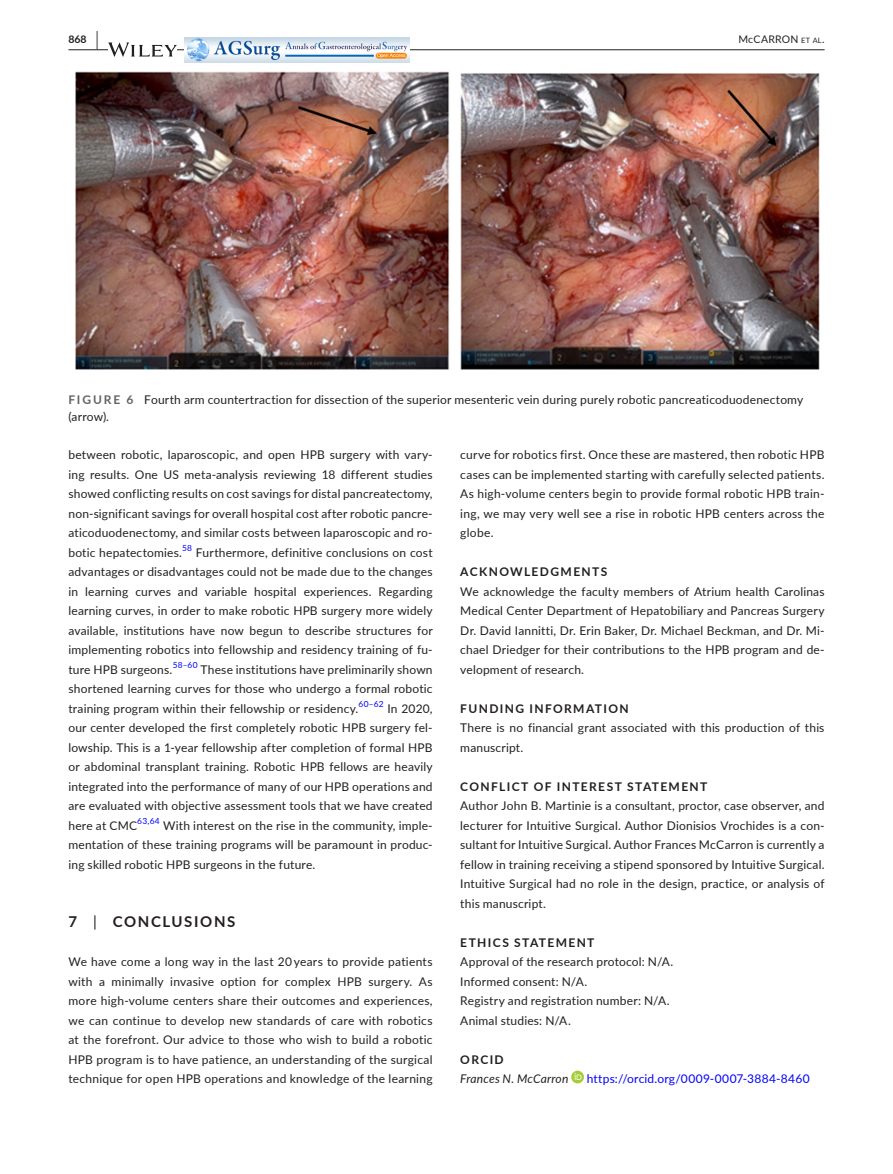
<style>
.page{position:relative;width:893px;height:1174px;background:#fff}
.page>*{position:absolute;margin:0;border:0;box-sizing:border-box;transform-origin:0 0}
.t1{font:700 15px "Lato";letter-spacing:.11em;color:#231f20}
.t2{font:12px/19.5px "Lato";letter-spacing:.015em;color:#231f20;text-align:justify}
.t3{font:700 12px "Lato";letter-spacing:.115em;color:#231f20}
.t4{font:12px "Lato";letter-spacing:.02em;color:#00f}
.t5{font:italic 12px "Lato";letter-spacing:.015em;color:#231f20}
.t6{font:10.5px "Lato";letter-spacing:.025em;color:#231f20}
.t7{font:700 10.5px "Lato";color:#231f20}
.t8{font:8.4px "Lato";letter-spacing:.02em;color:#00f}
.s1{font-size:19.5px}
.s2{font-size:7.35px}
.s3{font-weight:700;color:#636366}
.s4{font-weight:400}
</style>
<div class="page">
<hr style="left:68px;top:49px;width:756px;height:1px;background:#231f20">
<svg style="left:108px;top:42px;width:69px;height:15px"></svg>
<img style="left:185px;top:37px;width:225px;height:25px">
<svg style="left:571px;top:1070px;width:13px;height:13px"></svg>
<svg style="left:575px;top:1073px;width:6px;height:7px"></svg>
<img style="left:75px;top:71px;width:745px;height:299px">
<p class="t7" style="left:68px;top:31px;width:31px">868 <span class="s1">|</span></p>
<p class="t6" style="left:738px;top:31px;width:88px">McCARRON <span class="s2">et al</span>.</p>
<p class="t2" style="left:68px;top:391px;width:736px;line-height:16.5px"><span class="s3">FIGURE 6</span> Fourth arm countertraction for dissection of the superior mesenteric vein during purely robotic pancreaticoduodenectomy (arrow).</p>
<p class="t2" style="left:68px;top:444px;width:366px">between robotic, laparoscopic, and open HPB surgery with vary&shy;ing results. One US meta-analysis reviewing 18 different studies showed conflicting results on cost savings for distal pancreatectomy, non-significant savings for overall hospital cost after robotic pancre&shy;aticoduodenectomy, and similar costs between laparoscopic and ro&shy;botic hepatectomies.</p>
<p class="t8" style="left:182px;top:542px;width:11px">58</p>
<p class="t2" style="left:68px;top:542px;width:366px;text-indent:128px">Furthermore, definitive conclusions on cost advantages or disadvantages could not be made due to the changes in learning curves and variable hospital experiences. Regarding learning curves, in order to make robotic HPB surgery more widely available, institutions have now begun to describe structures for implementing robotics into fellowship and residency training of fu&shy;ture HPB surgeons.</p>
<p class="t8" style="left:173px;top:659px;width:26px">58–60</p>
<p class="t2" style="left:68px;top:659px;width:366px;text-indent:132px">These institutions have preliminarily shown shortened learning curves for those who undergo a formal robotic training program within their fellowship or residency.</p>
<p class="t8" style="left:358px;top:698px;width:27px">60–62</p>
<p class="t2" style="left:68px;top:698px;width:366px;text-indent:319px">In 2020, our center developed the first completely robotic HPB surgery fel&shy;lowship. This is a 1-year fellowship after completion of formal HPB or abdominal transplant training. Robotic HPB fellows are heavily integrated into the performance of many of our HPB operations and are evaluated with objective assessment tools that we have created here at CMC<sup>63,64</sup> With interest on the rise in the community, imple&shy;mentation of these training programs will be paramount in produc&shy;ing skilled robotic HPB surgeons in the future.</p>
<p class="t1" style="left:68px;top:911px;width:168px">7 <span class="s4">|</span> CONCLUSIONS</p>
<p class="t2" style="left:68px;top:951px;width:366px">We have come a long way in the last 20 years to provide patients with a minimally invasive option for complex HPB surgery. As more high-volume centers share their outcomes and experiences, we can continue to develop new standards of care with robotics at the forefront. Our advice to those who wish to build a robotic HPB program is to have patience, an understanding of the surgical technique for open HPB operations and knowledge of the learning</p>
<p class="t2" style="left:460px;top:444px;width:366px">curve for robotics first. Once these are mastered, then robotic HPB cases can be implemented starting with carefully selected patients.<br>As high-volume centers begin to provide formal robotic HPB train&shy;ing, we may very well see a rise in robotic HPB centers across the globe.</p>
<p class="t3" style="left:460px;top:563px;width:148px">ACKNOWLEDGMENTS</p>
<p class="t2" style="left:460px;top:581px;width:366px">We acknowledge the faculty members of Atrium health Carolinas Medical Center Department of Hepatobiliary and Pancreas Surgery Dr. David Iannitti, Dr. Erin Baker, Dr. Michael Beckman, and Dr. Mi&shy;chael Driedger for their contributions to the HPB program and de&shy;velopment of research.</p>
<p class="t3" style="left:460px;top:699px;width:170px">FUNDING INFORMATION</p>
<p class="t2" style="left:460px;top:717px;width:366px">There is no financial grant associated with this production of this manuscript.</p>
<p class="t3" style="left:460px;top:777px;width:249px">CONFLICT OF INTEREST STATEMENT</p>
<p class="t2" style="left:460px;top:795px;width:366px">Author John B. Martinie is a consultant, proctor, case observer, and lecturer for Intuitive Surgical. Author Dionisios Vrochides is a con&shy;sultant for Intuitive Surgical. Author Frances McCarron is currently a fellow in training receiving a stipend sponsored by Intuitive Surgical.<br>Intuitive Surgical had no role in the design, practice, or analysis of this manuscript.</p>
<p class="t3" style="left:460px;top:933px;width:136px">ETHICS STATEMENT</p>
<p class="t2" style="left:460px;top:951px;width:215px;text-align:left">Approval of the research protocol: N/A.<br>Informed consent: N/A.<br>Registry and registration number: N/A.<br>Animal studies: N/A.</p>
<p class="t3" style="left:460px;top:1050px;width:45px">ORCID</p>
<p class="t5" style="left:460px;top:1070px;width:110px">Frances N. McCarron</p>
<p class="t4" style="left:587px;top:1070px;width:224px">https://orcid.org/0009-0007-3884-8460</p>
</div>
